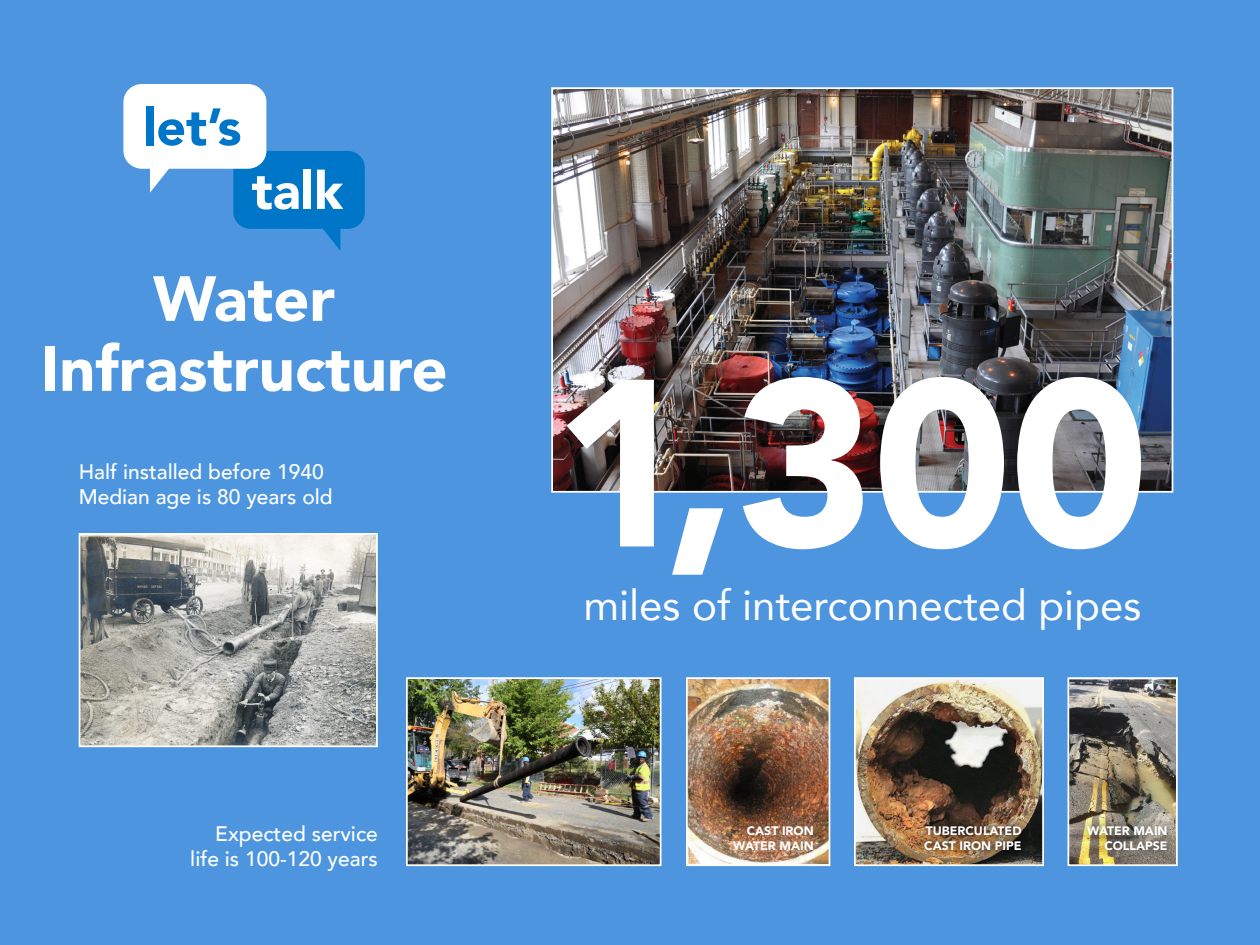
<style>
.page{position:relative;width:1260px;height:945px;background:#4d95df}
.page>*{position:absolute;margin:0;border:0;box-sizing:border-box;transform-origin:0 0}
.t1{font:900 235.38px "Avenir";color:#fff}
.t2{font:900 63px "Avenir";color:#fff}
.t3{font:900 51.98px "Avenir";color:#0076c8}
.t4{font:900 51.98px "Avenir";color:#fff}
.t5{font:42px "Avenir";color:#fff}
.t6{font:500 21px/25.2px "Avenir";color:#fff;text-align:right}
.t7{font:900 12.25px/14.7px "Avenir";color:#fff}
</style>
<div class="page">
<svg style="left:123px;top:84px;width:242px;height:167px"></svg>
<img style="left:409px;top:680px;width:250px;height:183px">
<div style="left:406px;top:677px;width:256px;height:189px;border:2px solid #fff"></div>
<img style="left:82px;top:536px;width:293px;height:208px">
<div style="left:79px;top:533px;width:299px;height:214px;border:2px solid #fff"></div>
<img style="left:554px;top:90px;width:616px;height:400px">
<div style="left:551px;top:87px;width:622px;height:406px;border:2px solid #fff"></div>
<img style="left:689px;top:680px;width:138px;height:183px">
<div style="left:686px;top:677px;width:144px;height:189px;border:2px solid #fff"></div>
<img style="left:857px;top:680px;width:184px;height:183px">
<div style="left:854px;top:677px;width:190px;height:189px;border:2px solid #fff"></div>
<img style="left:1071px;top:680px;width:104px;height:183px">
<div style="left:1068px;top:677px;width:110px;height:189px;border:2px solid #fff"></div>
<div style="left:1079px;top:817px;width:97px;height:42px;background:#000;opacity:.75"></div>
<div style="left:917px;top:818px;width:112px;height:40px;background:#000;opacity:.75"></div>
<p class="t3" style="left:143px;top:83px;width:100px">letʼs</p>
<p class="t4" style="left:252px;top:146px;width:93px">talk</p>
<p class="t2" style="left:153px;top:245px;width:183px">Water</p>
<p class="t2" style="left:41px;top:315px;width:409px">Infrastructure</p>
<p class="t6" style="left:79px;top:458px;width:247px">Half installed before 1940</p>
<p class="t6" style="left:79px;top:483px;width:255px">Median age is 80 years old</p>
<p class="t6" style="left:190px;top:820px;width:189px">Expected service life is 100-120 years</p>
<p class="t1" style="left:552px;top:263px;width:598px">1,300</p>
<p class="t5" style="left:583px;top:571px;width:559px">miles of interconnected pipes</p>
<p class="t7" style="left:747px;top:823px;width:68px">CAST IRON</p>
<p class="t7" style="left:733px;top:838px;width:82px">WATER MAIN</p>
<p class="t7" style="left:924px;top:823px;width:99px">TUBERCULATED<br>CAST IRON PIPE</p>
<p class="t7" style="left:1087px;top:823px;width:82px">WATER MAIN</p>
<p class="t7" style="left:1104px;top:838px;width:65px">COLLAPSE</p>
</div>
